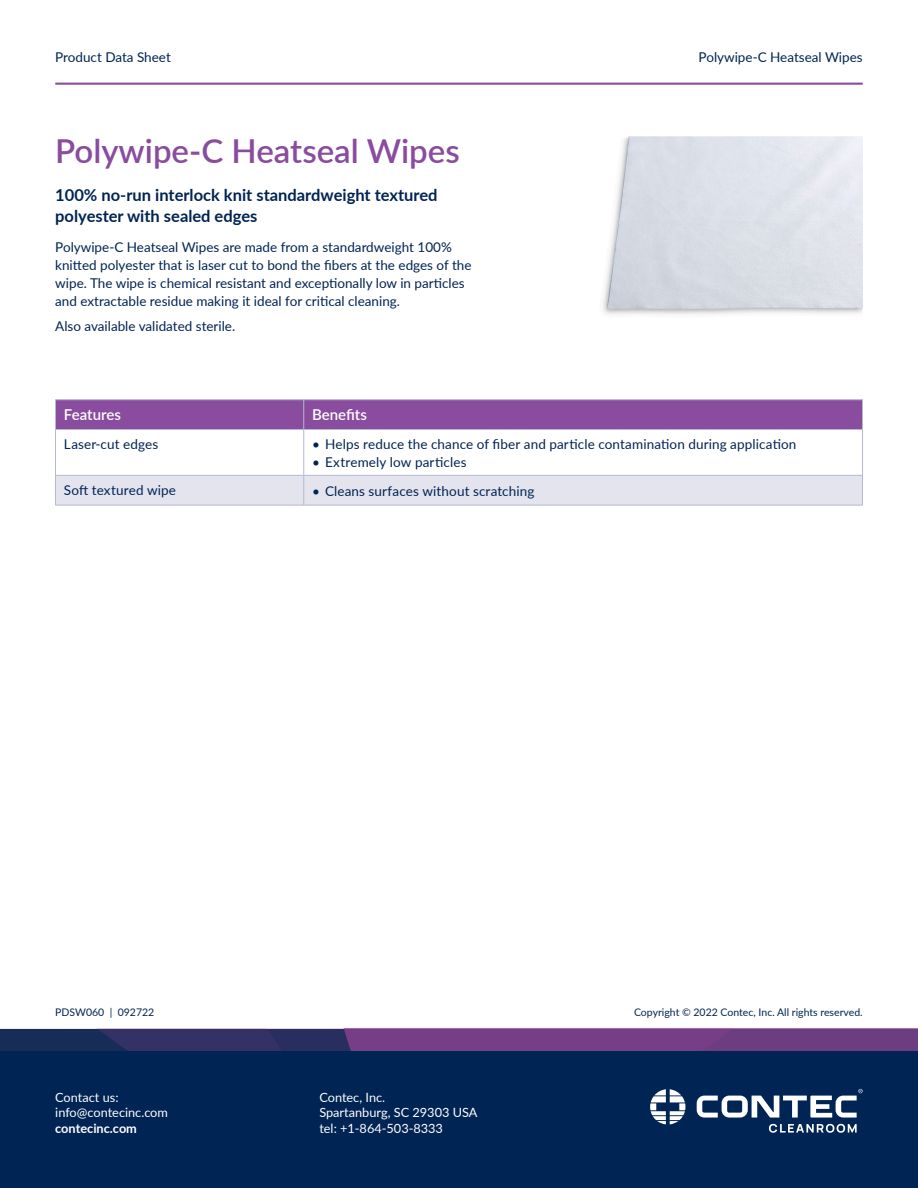
<style>
.page{position:relative;width:918px;height:1188px;background:#fff}
.page>*{position:absolute;margin:0;border:0;box-sizing:border-box;transform-origin:0 0}
.Main_heading{font:600 33px "Lato";color:#894c9e}
.Sub_heading{font:700 16.5px/21px "Lato";color:#002453}
.Table_heading-white{font:600 15px "Lato";color:#fff}
.t1{font:13.5px/18px "Lato";color:#002453}
.t2{font:12.75px/15.3px "Lato";color:#fff}
.t3{font:700 12.75px "Lato";color:#fff}
.t4{font:10.5px "Lato";color:#002453}
</style>
<div class="page">
<div style="left:0;top:1039px;width:918px;height:149px;background:#002453"></div>
<svg style="left:769px;top:1124px;width:88px;height:9px"></svg>
<svg style="left:697px;top:1089px;width:166px;height:29px"></svg>
<svg style="left:650px;top:1089px;width:35px;height:35px"></svg>
<svg style="left:0;top:1029px;width:918px;height:21px;background:#563876"></svg>
<hr style="left:55px;top:83px;width:808px;height:2px;background:#894c9e">
<hr style="left:55px;top:399px;width:249px;height:1px;background:#b3bad0">
<hr style="left:304px;top:399px;width:559px;height:1px;background:#b3bad0">
<div style="left:55px;top:400px;width:808px;height:29px;background:#894c9e"></div>
<hr style="left:55px;top:429px;width:249px;height:1px;background:#b3bad0">
<hr style="left:55px;top:430px;width:1px;height:45px;background:#b3bad0">
<hr style="left:304px;top:429px;width:559px;height:1px;background:#b3bad0">
<hr style="left:303px;top:430px;width:1px;height:45px;background:#b3bad0">
<hr style="left:862px;top:430px;width:1px;height:45px;background:#b3bad0">
<svg style="left:55px;top:475px;width:808px;height:30px;background:#e0e2eb"></svg>
<hr style="left:55px;top:505px;width:249px;height:1px;background:#b3bad0">
<hr style="left:304px;top:505px;width:559px;height:1px;background:#b3bad0">
<img style="left:603px;top:136px;width:260px;height:179px">
<p class="t1" style="left:55px;top:47px;width:117px">Product Data Sheet</p>
<p class="t1" style="left:699px;top:47px;width:166px">Polywipe-C Heatseal Wipes</p>
<p class="Main_heading" style="left:55px;top:127px;width:406px">Polywipe-C Heatseal Wipes</p>
<p class="Sub_heading" style="left:55px;top:183px;width:384px">100% no-run interlock knit standardweight textured polyester with sealed edges</p>
<p class="t1" style="left:55px;top:238px;width:418px">Polywipe-C Heatseal Wipes are made from a standardweight 100% knitted polyester that is laser cut to bond the fibers at the edges of the wipe. The wipe is chemical resistant and exceptionally low in particles and extractable residue making it ideal for critical cleaning.</p>
<p class="t1" style="left:55px;top:317px;width:182px">Also available validated sterile.</p>
<p class="Table_heading-white" style="left:64px;top:404px;width:58px">Features</p>
<p class="Table_heading-white" style="left:312px;top:404px;width:56px">Benefits</p>
<p class="t1" style="left:64px;top:434px;width:96px">Laser-cut edges</p>
<p class="t1" style="left:312px;top:434px;width:486px">• Helps reduce the chance of fiber and particle contamination during application</p>
<p class="t1" style="left:312px;top:452px;width:156px">• Extremely low particles</p>
<p class="t1" style="left:64px;top:480px;width:114px">Soft textured wipe</p>
<p class="t1" style="left:312px;top:481px;width:224px">• Cleans surfaces without scratching</p>
<p class="t4" style="left:55px;top:1005px;width:101px">PDSW060 | 092722</p>
<p class="t4" style="left:634px;top:1005px;width:230px">Copyright © 2022 Contec, Inc. All rights reserved.</p>
<p class="t2" style="left:55px;top:1089px;width:114px">Contact us: info@contecinc.com</p>
<p class="t3" style="left:55px;top:1119px;width:83px">contecinc.com</p>
<p class="t2" style="left:319px;top:1089px;width:160px">Contec, Inc.<br>Spartanburg, SC 29303 USA tel: +1-864-503-8333</p>
</div>
